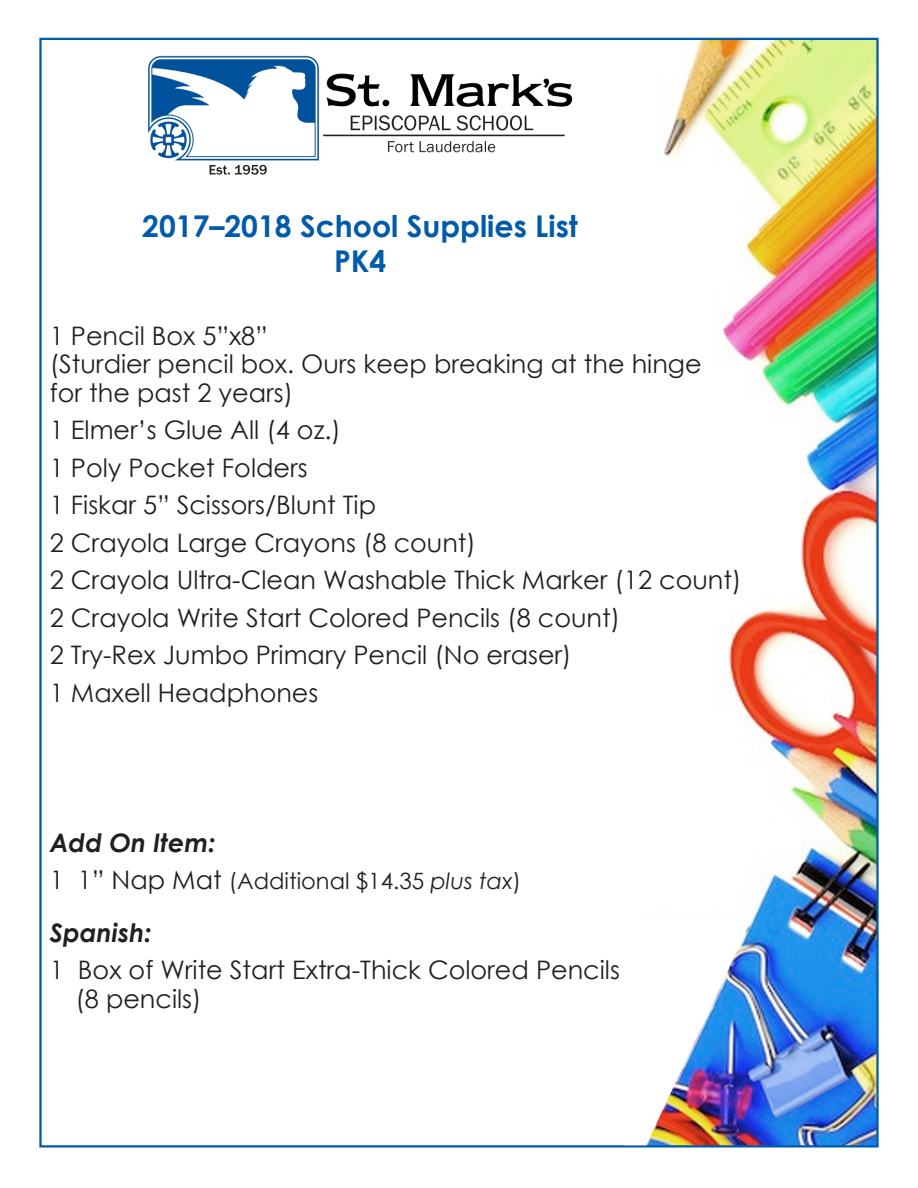
<style>
.page{position:relative;width:918px;height:1188px;background:#fff}
.page>*{position:absolute;margin:0;border:0;box-sizing:border-box;transform-origin:0 0}
.t1{font:700 30px "Century Gothic";color:#015aaa}
.t2{font:25.5px "Century Gothic";color:#231f20}
.t3{font:italic 700 25.5px "Century Gothic";color:#231f20}
.t4{font:22.5px "Century Gothic";color:#231f20}
.s1{font-size:25.5px}
.s2{font-style:italic}
</style>
<div class="page">
<img style="left:663px;top:41px;width:213px;height:1104px">
<img style="left:148px;top:55px;width:425px;height:120px">
<img style="left:646px;top:916px;width:105px;height:229px">
<p class="t1" style="left:142px;top:203px;width:437px">2017–2018 School Supplies List</p>
<p class="t1" style="left:334px;top:238px;width:54px">PK4</p>
<p class="t2" style="left:50px;top:318px;width:219px">1 Pencil Box 5”x8”</p>
<p class="t2" style="left:50px;top:346px;width:653px">(Sturdier pencil box. Ours keep breaking at the hinge</p>
<p class="t2" style="left:50px;top:375px;width:245px">for the past 2 years)</p>
<p class="t2" style="left:50px;top:412px;width:293px">1 Elmer’s Glue All (4 oz.)</p>
<p class="t2" style="left:50px;top:450px;width:259px">1 Poly Pocket Folders</p>
<p class="t2" style="left:50px;top:487px;width:328px">1 Fiskar 5” Scissors/Blunt Tip</p>
<p class="t2" style="left:50px;top:525px;width:428px">2 Crayola Large Crayons (8 count)</p>
<p class="t2" style="left:50px;top:562px;width:693px">2 Crayola Ultra-Clean Washable Thick Marker (12 count)</p>
<p class="t2" style="left:50px;top:600px;width:572px">2 Crayola Write Start Colored Pencils (8 count)</p>
<p class="t2" style="left:50px;top:637px;width:523px">2 Try-Rex Jumbo Primary Pencil (No eraser)</p>
<p class="t2" style="left:50px;top:675px;width:270px">1 Maxell Headphones</p>
<p class="t3" style="left:50px;top:823px;width:167px">Add On Item:</p>
<p class="t4" style="left:50px;top:866px;width:473px"><span class="s1">1 1” Nap Mat</span> (Additional $14.35 <span class="s2">plus tax</span>)</p>
<p class="t3" style="left:50px;top:913px;width:104px">Spanish:</p>
<p class="t2" style="left:50px;top:952px;width:572px">1 Box of Write Start Extra-Thick Colored Pencils</p>
<p class="t2" style="left:75px;top:981px;width:128px">(8 pencils)</p>
</div>
